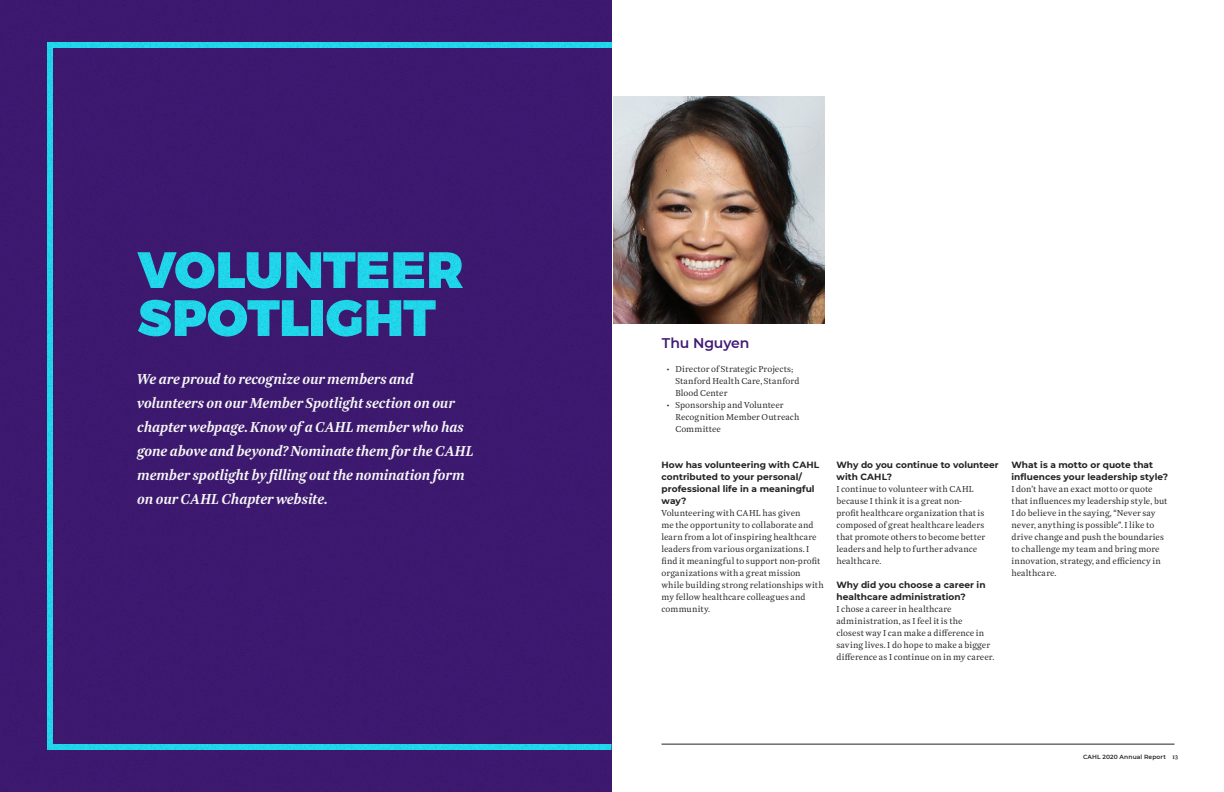
<style>
.page{position:relative;width:1224px;height:792px;background:#fff}
.page>*{position:absolute;margin:0;border:0;box-sizing:border-box;transform-origin:0 0}
.t1{font:900 51px/48px "Montserrat";letter-spacing:-.01em;color:#22ddf2}
.t2{font:italic 700 15px/24px "Brenta";letter-spacing:-.005em;color:#fff}
.t3{font:600 14px "Montserrat";letter-spacing:-.01em;color:#3f1a73}
.t4{font:9px/12px "Brenta";letter-spacing:.01em;color:#232323}
.t5{font:700 9px/12px "Montserrat";letter-spacing:.005em;color:#232323}
.t6{font:600 6px "Montserrat";letter-spacing:.02em;color:#232323}
.s1{font-family:"Brenta";font-weight:700}
</style>
<div class="page">
<hr style="left:662px;top:744px;width:512px;height:1px;background:#232323">
<img style="left:618px;top:96px;width:206px;height:228px">
<div style="left:0;top:0;width:612px;height:792px;background:#3d196f"></div>
<h1 class="t1" style="left:138px;top:248px;width:328px">VOLUNTEER<br>SPOTLIGHT</h1>
<p class="t2" style="left:137px;top:368px;width:338px">We are proud to recognize our members and volunteers on our Member Spotlight section on our chapter webpage. Know of a CAHL member who has gone above and beyond? Nominate them for the CAHL member spotlight by filling out the nomination form on our CAHL Chapter website.</p>
<h3 class="t3" style="left:662px;top:333px;width:89px">Thu Nguyen</h3>
<p class="t4" style="left:675px;top:363px;width:126px;text-indent:-9px">• Director of Strategic Projects;<br>Stanford Health Care, Stanford<br>Blood Center</p>
<p class="t4" style="left:675px;top:399px;width:125px;text-indent:-9px">• Sponsorship and Volunteer<br>Recognition Member Outreach<br>Committee</p>
<p class="t5" style="left:662px;top:458px;width:159px">How has volunteering with CAHL contributed to your personal/ professional life in a meaningful way?</p>
<p class="t4" style="left:662px;top:507px;width:164px">Volunteering with CAHL has given<br>me the opportunity to collaborate and learn from a lot of inspiring healthcare leaders from various organizations. I find it meaningful to support non-profit organizations with a great mission while building strong relationships with my fellow healthcare colleagues and community.</p>
<p class="t5" style="left:836px;top:458px;width:164px">Why do you continue to volunteer with CAHL?</p>
<p class="t4" style="left:836px;top:483px;width:150px">I continue to volunteer with CAHL because I think it is a great non&shy;profit healthcare organization that is composed of great healthcare leaders that promote others to become better leaders and help to further advance healthcare.</p>
<p class="t5" style="left:836px;top:578px;width:151px">Why did you choose a career in healthcare administration?</p>
<p class="t4" style="left:836px;top:603px;width:159px">I chose a career in healthcare administration, as I feel it is the<br>closest way I can make a difference in saving lives. I do hope to make a bigger difference as I continue on in my career.</p>
<p class="t5" style="left:1012px;top:458px;width:158px">What is a motto or quote that influences your leadership style?</p>
<p class="t4" style="left:1012px;top:483px;width:158px">I don’t have an exact motto or quote that influences my leadership style, but I do believe in the saying, “Never say never, anything is possible”. I like to drive change and push the boundaries to challenge my team and bring more innovation, strategy, and efficiency in healthcare.</p>
<p class="t6" style="left:1083px;top:753px;width:97px">CAHL 2020 Annual Report <span class="s1">13</span></p>
</div>
